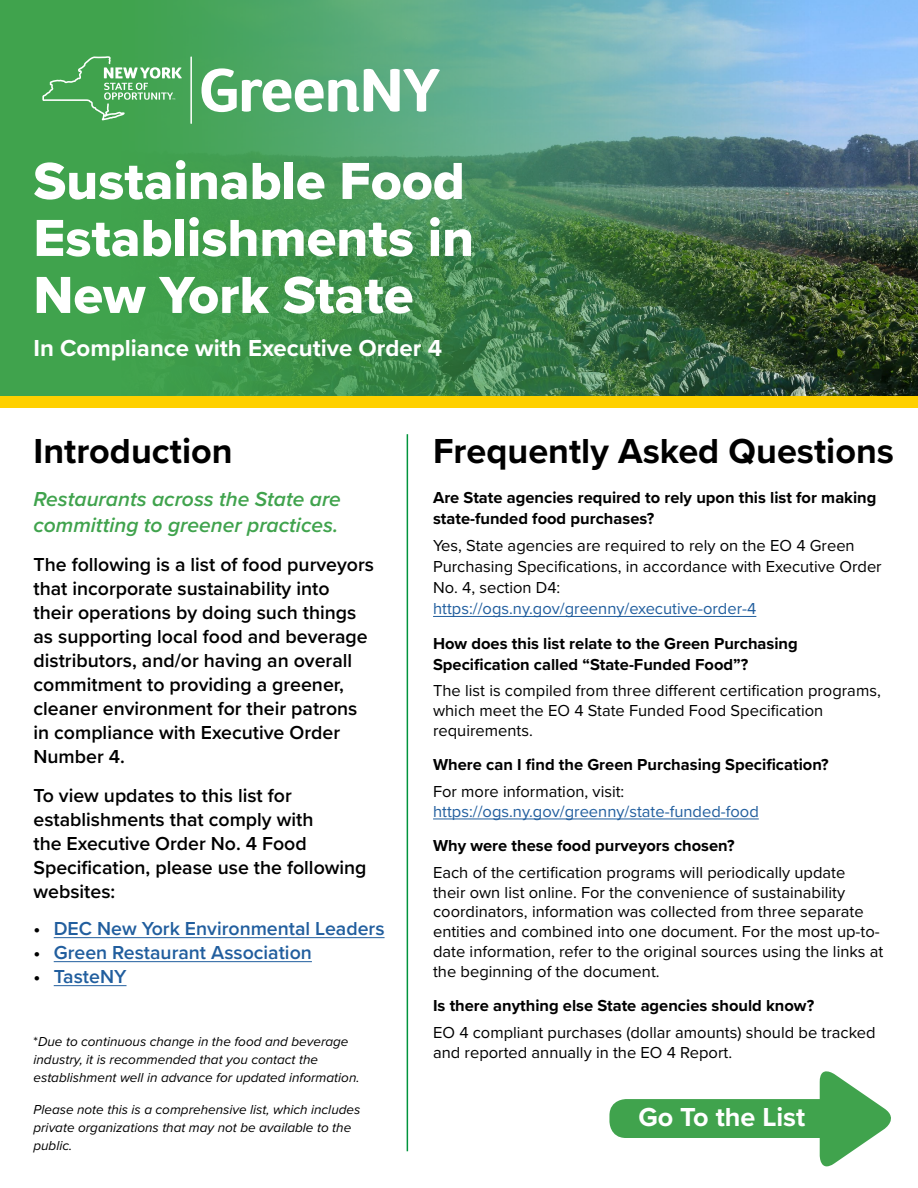
<style>
.page{position:relative;width:918px;height:1188px;background:#fff}
.page>*{position:absolute;margin:0;border:0;box-sizing:border-box;transform-origin:0 0}
.t1{font:54px "Proxima Nova Extrabld";color:#fff}
.t2{font:700 36px "Proxima Nova";color:#000}
.t3{font:700 27px "Proxima Nova";color:#fff}
.t4{font:700 24px "Proxima Nova";color:#fff}
.t5{font:italic 600 21px/25.5px "Proxima Nova";color:#40a34d}
.t6{font:600 19.5px/24px "Proxima Nova";color:#000}
.t7{font:600 19.5px "Proxima Nova";color:#215e9e}
.t8{font:16.5px/19.8px "Proxima Nova";color:#000}
.t9{font:700 16.5px/21px "Proxima Nova";color:#000}
.t10{font:16.5px/19.8px "Proxima Nova";color:#215e9e}
.t11{font:italic 13.5px/18px "Proxima Nova";color:#000}
.s1{color:#000}
.s2{font-style:normal}
.s3{color:#215e9e}
</style>
<div class="page">
<div style="left:0;top:0;width:918px;height:400px;background:#40a34d"></div>
<img style="left:121px;top:0;width:797px;height:397px">
<hr style="left:190px;top:56px;width:2px;height:68px;background:#fff">
<svg style="left:42px;top:56px;width:140px;height:64px"></svg>
<svg style="left:202px;top:68px;width:238px;height:44px;background:#9fcfb0"></svg>
<div style="left:0;top:397px;width:918px;height:11px;background:#ffd000"></div>
<hr style="left:407px;top:434px;width:1px;height:717px;background:#00943c">
<hr style="left:54px;top:937px;width:331px;height:1px;background:#215e9e">
<hr style="left:54px;top:961px;width:258px;height:1px;background:#215e9e">
<hr style="left:54px;top:985px;width:73px;height:1px;background:#215e9e">
<hr style="left:433px;top:616px;width:323px;height:1px;background:#215e9e">
<hr style="left:433px;top:819px;width:326px;height:1px;background:#215e9e">
<div style="left:609px;top:1099px;width:253px;height:39px;background:#40a34d;border-radius:16px"></div>
<svg style="left:820px;top:1071px;width:71px;height:96px"></svg>
<p class="t1" style="left:33px;top:141px;width:433px">Sustainable Food</p>
<p class="t1" style="left:33px;top:198px;width:442px">Establishments in</p>
<p class="t1" style="left:33px;top:255px;width:381px">New York State</p>
<p class="t4" style="left:33px;top:331px;width:410px">In Compliance with Executive Order 4</p>
<p class="t2" style="left:33px;top:424px;width:201px">Introduction</p>
<p class="t5" style="left:33px;top:486px;width:309px">Restaurants across the State are committing to greener practices.</p>
<p class="t6" style="left:33px;top:552px;width:342px">The following is a list of food purveyors that incorporate sustainability into their operations by doing such things as supporting local food and beverage distributors, and/or having an overall commitment to providing a greener, cleaner environment for their patrons in compliance with Executive Order Number 4.</p>
<p class="t6" style="left:33px;top:783px;width:335px">To view updates to this list for establishments that comply with<br>the Executive Order No. 4 Food<br>Specification, please use the following websites:</p>
<p class="t7" style="left:33px;top:914px;width:353px"><span class="s1">•</span> DEC New York Environmental Leaders</p>
<p class="t7" style="left:33px;top:938px;width:280px"><span class="s1">•</span> Green Restaurant Association</p>
<p class="t7" style="left:33px;top:962px;width:95px"><span class="s1">•</span> TasteNY</p>
<p class="t11" style="left:33px;top:1032px;width:328px"><span class="s2">*</span>Due to continuous change in the food and beverage industry, it is recommended that you contact the establishment well in advance for updated information.</p>
<p class="t11" style="left:33px;top:1099px;width:328px">Please note this is a comprehensive list, which includes private organizations that may not be available to the public.</p>
<p class="t2" style="left:433px;top:424px;width:462px">Frequently Asked Questions</p>
<p class="t9" style="left:433px;top:486px;width:445px">Are State agencies required to rely upon this list for making state-funded food purchases?</p>
<p class="t8" style="left:433px;top:535px;width:450px;line-height:21px">Yes, State agencies are required to rely on the EO 4 Green Purchasing Specifications, in accordance with Executive Order No. 4, section D4: <span class="s3">https://ogs.ny.gov/greenny/executive-order-4</span></p>
<p class="t9" style="left:433px;top:632px;width:366px">How does this list relate to the Green Purchasing<br>Specification called “State-Funded Food”?</p>
<p class="t8" style="left:433px;top:680px;width:449px">The list is compiled from three different certification programs, which meet the EO 4 State Funded Food Specification requirements.</p>
<p class="t9" style="left:433px;top:754px;width:397px">Where can I find the Green Purchasing Specification?</p>
<p class="t10" style="left:433px;top:781px;width:327px"><span class="s1">For more information, visit: </span>https://ogs.ny.gov/greenny/state-funded-food</p>
<p class="t9" style="left:433px;top:835px;width:303px">Why were these food purveyors chosen?</p>
<p class="t8" style="left:433px;top:862px;width:452px">Each of the certification programs will periodically update<br>their own list online. For the convenience of sustainability coordinators, information was collected from three separate entities and combined into one document. For the most up-to&shy;date information, refer to the original sources using the links at the beginning of the document.</p>
<p class="t9" style="left:433px;top:995px;width:383px">Is there anything else State agencies should know?</p>
<p class="t8" style="left:433px;top:1022px;width:444px">EO 4 compliant purchases (dollar amounts) should be tracked and reported annually in the EO 4 Report.</p>
<p class="t3" style="left:638px;top:1097px;width:168px">Go To the List</p>
</div>
